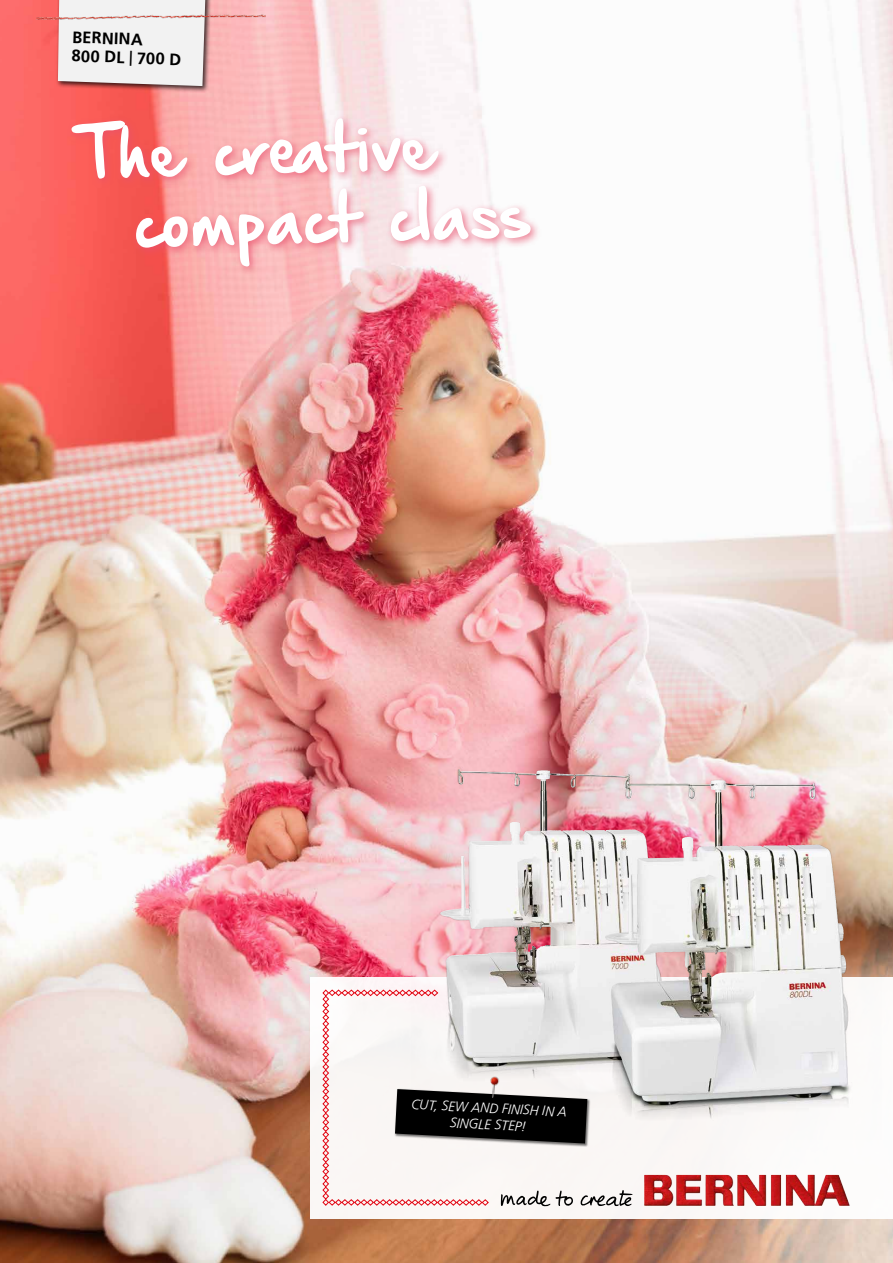
<style>
.page{position:relative;width:893px;height:1263px;background:#fff}
.page>*{position:absolute;margin:0;border:0;box-sizing:border-box;transform-origin:0 0}
.t1{font:58.5px/69.8px "Hand Of Sean Pro";color:#fff}
.t2{font:700 16.5px/18.8px "Frutiger LT Std";color:#000}
.t3{font:italic 300 13.8px/16.5px "Frutiger LT Std";color:#fff;text-align:center}
.s1{font-size:15px}
</style>
<div class="page">
<img style="left:0;top:0;width:893px;height:1263px">
<div style="left:310px;top:977px;width:583px;height:241px;background:#fbf9f8"></div>
<img style="left:644px;top:1175px;width:206px;height:31px">
<img style="left:412px;top:758px;width:283px;height:231px">
<img style="left:458px;top:770px;width:83px;height:71px">
<img style="left:580px;top:766px;width:301px;height:353px">
<img style="left:626px;top:780px;width:90px;height:77px">
<div style="left:56px;top:0;width:156px;height:92px;background:#000;opacity:.75"></div>
<div style="left:58px;top:0;width:147px;height:86px;background:#f2f2f2"></div>
<img style="left:36px;top:10px;width:230px;height:13px">
<div style="left:67px;top:113px;width:474px;height:164px;background:#e8526e;opacity:.75"></div>
<svg style="left:322px;top:989px;width:311px;height:217px"></svg>
<img style="left:461px;top:1055px;width:61px;height:65px">
<p class="t2" style="left:73px;top:28px;width:111px;rotate:2deg">BERNINA<br>800 DL <span class="s1">|</span> 700 D</p>
<p class="t2" style="left:80px;top:30px;width:94px;rotate:2deg">BERNINA<br>710 I 750QE</p>
<h1 class="t1" style="left:133px;top:122px;width:395px;text-indent:-55px;rotate:-1deg">The crea tive compact class</h1>
<p class="t3" style="left:412px;top:1096px;width:157px;rotate:3deg">CUT, SEW AND FINISH IN A<br>SINGLE STEP!</p>
</div>
